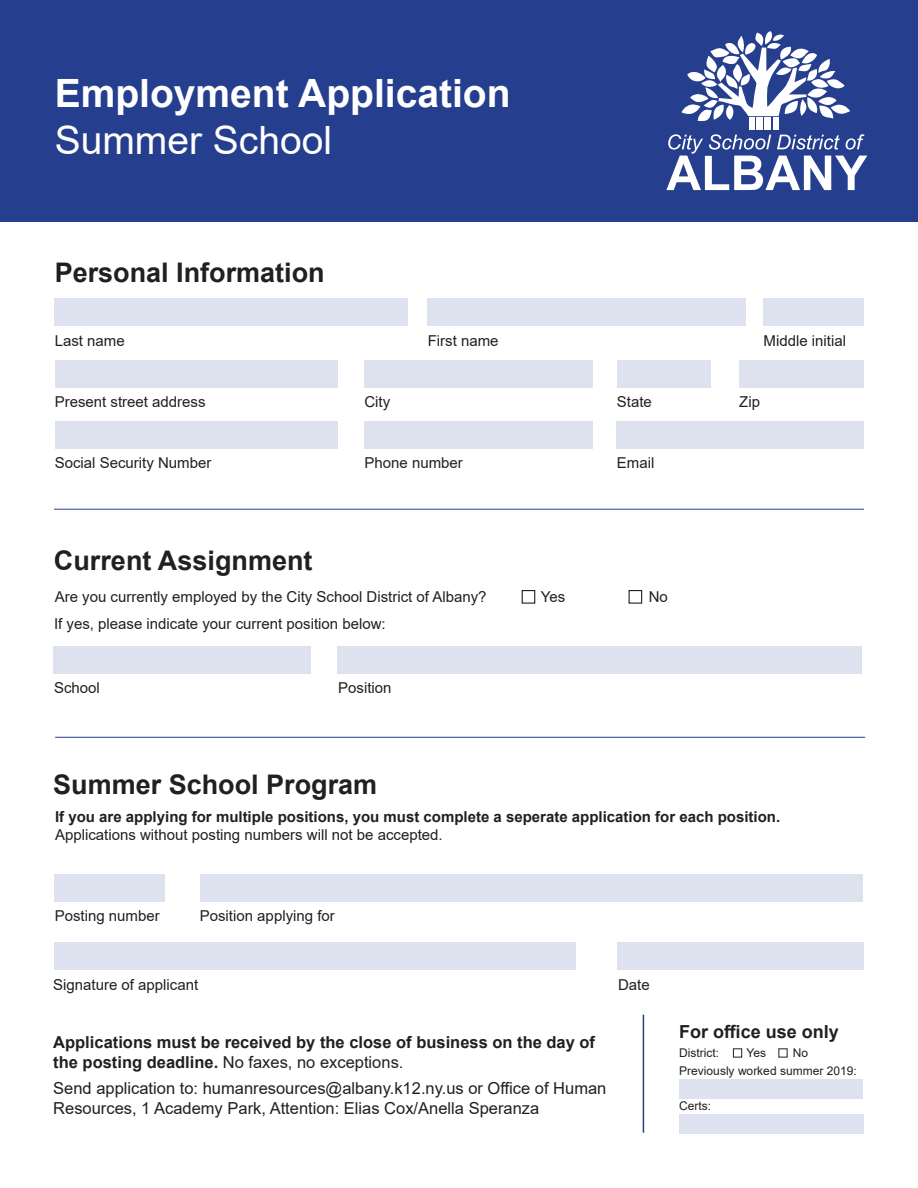
<style>
.page{position:relative;width:918px;height:1188px;background:#fff}
.page>*{position:absolute;margin:0;border:0;box-sizing:border-box;transform-origin:0 0}
.t1{font:700 39px/46.8px "Arial";color:#fff}
.t2{font:700 27px "Arial";color:#231f20}
.t3{font:700 18px "Arial";color:#231f20}
.t4{font:16.5px/19.8px "Arial";color:#231f20}
.t5{font:700 16.5px/19.8px "Arial";color:#231f20}
.t6{font:15px "Arial";color:#231f20}
.t7{font:700 15px/18px "Arial";color:#231f20}
.t8{font:12px "Arial";color:#231f20}
.s1{font-weight:400}
</style>
<div class="page">
<div style="left:1px;top:0;width:917px;height:221px;background:#253f8e"></div>
<div style="left:522px;top:590px;width:13px;height:14px;border:1px solid #231f20"></div>
<div style="left:629px;top:590px;width:13px;height:14px;border:1px solid #231f20"></div>
<div style="left:55px;top:298px;width:353px;height:28px;background:#dee2ee"></div>
<div style="left:428px;top:298px;width:318px;height:28px;background:#dee2ee"></div>
<div style="left:764px;top:298px;width:100px;height:28px;background:#dee2ee"></div>
<svg style="left:681px;top:31px;width:169px;height:91px"></svg>
<div style="left:749px;top:118px;width:6px;height:12px;background:#fff"></div>
<div style="left:756px;top:118px;width:7px;height:12px;background:#fff"></div>
<div style="left:764px;top:118px;width:7px;height:12px;background:#fff"></div>
<div style="left:773px;top:118px;width:5px;height:12px;background:#fff"></div>
<svg style="left:666px;top:134px;width:201px;height:56px"></svg>
<hr style="left:54px;top:509px;width:810px;height:1px;background:#253f8e">
<hr style="left:55px;top:737px;width:810px;height:1px;background:#253f8e">
<div style="left:55px;top:360px;width:283px;height:28px;background:#dee2ee"></div>
<div style="left:364px;top:360px;width:229px;height:28px;background:#dee2ee"></div>
<div style="left:617px;top:360px;width:94px;height:28px;background:#dee2ee"></div>
<div style="left:739px;top:360px;width:125px;height:28px;background:#dee2ee"></div>
<div style="left:53px;top:646px;width:257px;height:28px;background:#dee2ee"></div>
<div style="left:338px;top:646px;width:524px;height:28px;background:#dee2ee"></div>
<div style="left:200px;top:874px;width:662px;height:28px;background:#dee2ee"></div>
<div style="left:54px;top:874px;width:110px;height:28px;background:#dee2ee"></div>
<div style="left:54px;top:943px;width:522px;height:27px;background:#dee2ee"></div>
<div style="left:617px;top:943px;width:246px;height:27px;background:#dee2ee"></div>
<div style="left:679px;top:1079px;width:184px;height:19px;background:#dee2ee"></div>
<div style="left:679px;top:1114px;width:185px;height:20px;background:#dee2ee"></div>
<div style="left:55px;top:421px;width:283px;height:28px;background:#dee2ee"></div>
<div style="left:364px;top:421px;width:229px;height:28px;background:#dee2ee"></div>
<div style="left:617px;top:421px;width:247px;height:28px;background:#dee2ee"></div>
<div style="left:733px;top:1048px;width:9px;height:10px;border:1px solid #231f20"></div>
<hr style="left:643px;top:1015px;width:1px;height:118px;background:#253f8e">
<p class="t1" style="left:55px;top:70px;width:457px">Employment Application<br><span class="s1">Summer School</span></p>
<p class="t2" style="left:55px;top:253px;width:272px">Personal Information</p>
<p class="t6" style="left:55px;top:330px;width:72px">Last name</p>
<p class="t6" style="left:55px;top:391px;width:152px">Present street address</p>
<p class="t6" style="left:55px;top:453px;width:158px">Social Security Number</p>
<p class="t2" style="left:54px;top:542px;width:260px">Current Assignment</p>
<p class="t6" style="left:364px;top:391px;width:27px">City</p>
<p class="t6" style="left:428px;top:330px;width:72px">First name</p>
<p class="t6" style="left:764px;top:330px;width:84px">Middle initial</p>
<p class="t6" style="left:617px;top:391px;width:37px">State</p>
<p class="t6" style="left:739px;top:391px;width:22px">Zip</p>
<p class="t6" style="left:364px;top:453px;width:100px">Phone number</p>
<p class="t6" style="left:617px;top:453px;width:39px">Email</p>
<p class="t6" style="left:55px;top:587px;width:433px">Are you currently employed by the City School District of Albany?</p>
<p class="t6" style="left:541px;top:587px;width:26px">Yes</p>
<p class="t6" style="left:649px;top:587px;width:21px">No</p>
<p class="t6" style="left:54px;top:613px;width:333px">If yes, please indicate your current position below:</p>
<p class="t6" style="left:54px;top:677px;width:47px">School</p>
<p class="t6" style="left:338px;top:677px;width:55px">Position</p>
<p class="t2" style="left:53px;top:765px;width:326px">Summer School Program</p>
<p class="t7" style="left:55px;top:808px;width:727px">If you are applying for multiple positions, you must complete a seperate application for each position.<br><span class="s1">Applications without posting numbers will not be accepted.</span></p>
<p class="t6" style="left:55px;top:906px;width:107px">Posting number</p>
<p class="t6" style="left:200px;top:906px;width:137px">Position applying for</p>
<p class="t6" style="left:53px;top:974px;width:147px">Signature of applicant</p>
<p class="t6" style="left:618px;top:974px;width:33px">Date</p>
<p class="t5" style="left:53px;top:1032px;width:543px">Applications must be received by the close of business on the day of the posting deadline. <span class="s1">No faxes, no exceptions.</span></p>
<p class="t4" style="left:53px;top:1078px;width:555px">Send application to: humanresources@albany.k12.ny.us or Office of Human<br>Resources, 1 Academy Park, Attention: Elias Cox/Anella Speranza</p>
<p class="t3" style="left:679px;top:1019px;width:161px">For office use only</p>
<p class="t8" style="left:679px;top:1045px;width:41px">District:</p>
<p class="t8" style="left:746px;top:1045px;width:21px">Yes</p>
<p class="t8" style="left:793px;top:1045px;width:17px">No</p>
<p class="t8" style="left:679px;top:1062px;width:179px">Previously worked summer 2019:</p>
<p class="t8" style="left:679px;top:1098px;width:34px">Certs:</p>
</div>
